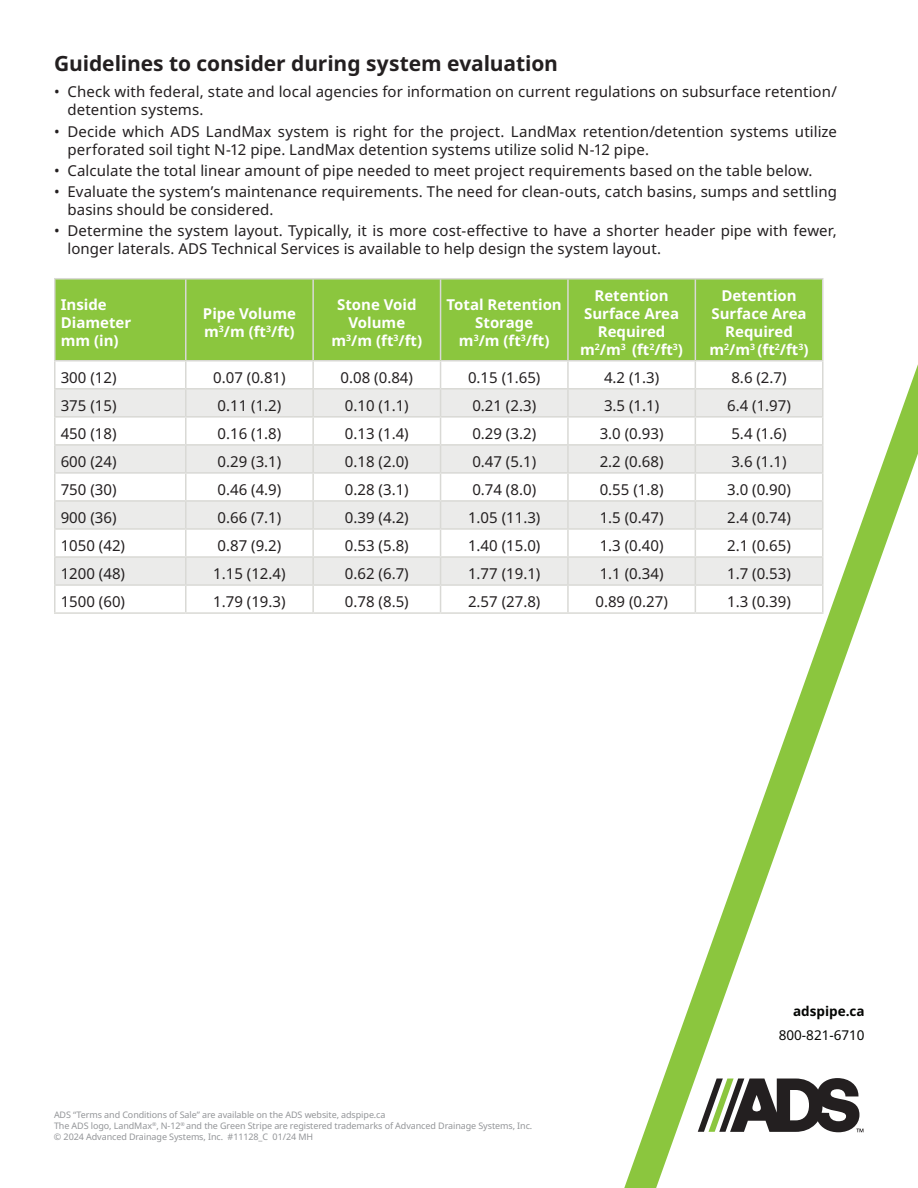
<style>
.page{position:relative;width:918px;height:1188px;background:#fff}
.page>*{position:absolute;margin:0;border:0;box-sizing:border-box;transform-origin:0 0}
.t1{font:700 21px "Noto Sans";letter-spacing:-.005em;color:#231f20}
.t2{font:15px/18px "Noto Sans";letter-spacing:.005em;color:#231f20}
.t3{font:700 15px/18px "Noto Sans";color:#fff;text-align:center}
.t4{font:13.5px "Noto Sans";color:#040503}
.t5{font:700 13.5px "Noto Sans";color:#040503}
.t6{font:9px/10.8px "Noto Sans";letter-spacing:-.01em;color:#939598}
</style>
<div class="page">
<svg style="left:624px;top:278px;width:294px;height:910px"></svg>
<div style="left:56px;top:279px;width:766px;height:81px;background:#8bc63e"></div>
<hr style="left:54px;top:278px;width:132px;height:1px;background:#d9d9d5">
<hr style="left:54px;top:279px;width:2px;height:81px;background:#d9d9d5">
<hr style="left:186px;top:278px;width:127px;height:1px;background:#d9d9d5">
<hr style="left:185px;top:279px;width:2px;height:81px;background:#d9d9d5">
<hr style="left:313px;top:278px;width:128px;height:1px;background:#d9d9d5">
<hr style="left:312px;top:279px;width:2px;height:81px;background:#d9d9d5">
<hr style="left:441px;top:278px;width:127px;height:1px;background:#d9d9d5">
<hr style="left:440px;top:279px;width:1px;height:81px;background:#d9d9d5">
<hr style="left:568px;top:278px;width:127px;height:1px;background:#d9d9d5">
<hr style="left:567px;top:279px;width:2px;height:81px;background:#d9d9d5">
<hr style="left:695px;top:278px;width:128px;height:1px;background:#d9d9d5">
<hr style="left:695px;top:279px;width:1px;height:81px;background:#d9d9d5">
<hr style="left:822px;top:279px;width:2px;height:81px;background:#d9d9d5">
<hr style="left:54px;top:360px;width:132px;height:2px;background:#d9d9d5">
<hr style="left:54px;top:362px;width:2px;height:26px;background:#d9d9d5">
<hr style="left:186px;top:360px;width:127px;height:2px;background:#d9d9d5">
<hr style="left:313px;top:360px;width:128px;height:2px;background:#d9d9d5">
<hr style="left:441px;top:360px;width:127px;height:2px;background:#d9d9d5">
<hr style="left:568px;top:360px;width:127px;height:2px;background:#d9d9d5">
<hr style="left:695px;top:360px;width:128px;height:2px;background:#d9d9d5">
<hr style="left:822px;top:362px;width:2px;height:26px;background:#d9d9d5">
<hr style="left:54px;top:388px;width:132px;height:2px;background:#d9d9d5">
<hr style="left:54px;top:390px;width:2px;height:26px;background:#d9d9d5">
<hr style="left:822px;top:390px;width:2px;height:26px;background:#d9d9d5">
<hr style="left:54px;top:416px;width:132px;height:2px;background:#d9d9d5">
<hr style="left:54px;top:418px;width:2px;height:26px;background:#d9d9d5">
<hr style="left:822px;top:418px;width:2px;height:26px;background:#d9d9d5">
<hr style="left:54px;top:444px;width:132px;height:2px;background:#d9d9d5">
<hr style="left:54px;top:446px;width:2px;height:26px;background:#d9d9d5">
<hr style="left:822px;top:446px;width:2px;height:26px;background:#d9d9d5">
<hr style="left:54px;top:472px;width:132px;height:2px;background:#d9d9d5">
<hr style="left:54px;top:474px;width:2px;height:26px;background:#d9d9d5">
<hr style="left:822px;top:474px;width:2px;height:26px;background:#d9d9d5">
<hr style="left:54px;top:500px;width:132px;height:2px;background:#d9d9d5">
<hr style="left:54px;top:502px;width:2px;height:26px;background:#d9d9d5">
<hr style="left:822px;top:502px;width:2px;height:26px;background:#d9d9d5">
<hr style="left:54px;top:528px;width:132px;height:2px;background:#d9d9d5">
<hr style="left:54px;top:530px;width:2px;height:26px;background:#d9d9d5">
<hr style="left:822px;top:530px;width:2px;height:26px;background:#d9d9d5">
<hr style="left:54px;top:556px;width:132px;height:2px;background:#d9d9d5">
<hr style="left:54px;top:558px;width:2px;height:26px;background:#d9d9d5">
<hr style="left:822px;top:558px;width:2px;height:26px;background:#d9d9d5">
<hr style="left:54px;top:584px;width:132px;height:2px;background:#d9d9d5">
<hr style="left:54px;top:586px;width:2px;height:26px;background:#d9d9d5">
<svg style="left:55px;top:362px;width:768px;height:250px"></svg>
<hr style="left:822px;top:586px;width:2px;height:26px;background:#d9d9d5">
<hr style="left:54px;top:612px;width:132px;height:2px;background:#d9d9d5">
<hr style="left:186px;top:612px;width:127px;height:2px;background:#d9d9d5">
<hr style="left:313px;top:612px;width:128px;height:2px;background:#d9d9d5">
<hr style="left:441px;top:612px;width:127px;height:2px;background:#d9d9d5">
<hr style="left:568px;top:612px;width:127px;height:2px;background:#d9d9d5">
<hr style="left:695px;top:612px;width:128px;height:2px;background:#d9d9d5">
<svg style="left:698px;top:1078px;width:165px;height:54px"></svg>
<h1 class="t1" style="left:54px;top:48px;width:506px">Guidelines to consider during system evaluation</h1>
<p class="t2" style="left:68px;top:83px;width:771px;text-indent:-14px">• Check with federal, state and local agencies for information on current regulations on subsurface retention/ detention systems.</p>
<p class="t2" style="left:68px;top:122px;width:771px;text-indent:-14px">• Decide which ADS LandMax system is right for the project. LandMax retention/detention systems utilize perforated soil tight N-12 pipe. LandMax detention systems utilize solid N-12 pipe.</p>
<p class="t2" style="left:54px;top:162px;width:760px">• Calculate the total linear amount of pipe needed to meet project requirements based on the table below.</p>
<p class="t2" style="left:68px;top:183px;width:771px;text-indent:-14px">• Evaluate the system’s maintenance requirements. The need for clean-outs, catch basins, sumps and settling basins should be considered.</p>
<p class="t2" style="left:68px;top:222px;width:771px;text-indent:-14px">• Determine the system layout. Typically, it is more cost-effective to have a shorter header pipe with fewer, longer laterals. ADS Technical Services is available to help design the system layout.</p>
<p class="t3" style="left:61px;top:296px;width:72px;text-align:left">Inside<br>Diameter mm (in)</p>
<p class="t3" style="left:203px;top:305px;width:95px;text-align:left">Pipe Volume m<sup>3</sup>/m (ft<sup>3</sup>/ft)</p>
<p class="t3" style="left:332px;top:296px;width:92px">Stone Void<br>Volume m<sup>3</sup>/m (ft<sup>3</sup>/ft)</p>
<p class="t3" style="left:447px;top:296px;width:117px">Total Retention<br>Storage<br>m<sup>3</sup>/m (ft<sup>3</sup>/ft)</p>
<p class="t3" style="left:580px;top:287px;width:104px">Retention<br>Surface Area<br>Required m<sup>2</sup>/m<sup>3</sup> (ft<sup>2</sup>/ft<sup>3</sup>)</p>
<p class="t3" style="left:710px;top:287px;width:100px">Detention<br>Surface Area<br>Required m<sup>2</sup>/m<sup>3</sup> (ft<sup>2</sup>/ft<sup>3</sup>)</p>
<p class="t2" style="left:61px;top:369px;width:57px">300 (12)</p>
<p class="t2" style="left:213px;top:369px;width:74px">0.07 (0.81)</p>
<p class="t2" style="left:341px;top:369px;width:74px">0.08 (0.84)</p>
<p class="t2" style="left:468px;top:369px;width:74px">0.15 (1.65)</p>
<p class="t2" style="left:604px;top:369px;width:57px">4.2 (1.3)</p>
<p class="t2" style="left:731px;top:369px;width:57px">8.6 (2.7)</p>
<p class="t2" style="left:61px;top:397px;width:57px">375 (15)</p>
<p class="t2" style="left:218px;top:397px;width:65px">0.11 (1.2)</p>
<p class="t2" style="left:345px;top:397px;width:65px">0.10 (1.1)</p>
<p class="t2" style="left:472px;top:397px;width:65px">0.21 (2.3)</p>
<p class="t2" style="left:604px;top:397px;width:57px">3.5 (1.1)</p>
<p class="t2" style="left:727px;top:397px;width:65px">6.4 (1.97)</p>
<p class="t2" style="left:61px;top:425px;width:57px">450 (18)</p>
<p class="t2" style="left:218px;top:425px;width:65px">0.16 (1.8)</p>
<p class="t2" style="left:345px;top:425px;width:65px">0.13 (1.4)</p>
<p class="t2" style="left:472px;top:425px;width:65px">0.29 (3.2)</p>
<p class="t2" style="left:600px;top:425px;width:65px">3.0 (0.93)</p>
<p class="t2" style="left:731px;top:425px;width:57px">5.4 (1.6)</p>
<p class="t2" style="left:61px;top:453px;width:57px">600 (24)</p>
<p class="t2" style="left:218px;top:453px;width:65px">0.29 (3.1)</p>
<p class="t2" style="left:345px;top:453px;width:65px">0.18 (2.0)</p>
<p class="t2" style="left:472px;top:453px;width:65px">0.47 (5.1)</p>
<p class="t2" style="left:600px;top:453px;width:65px">2.2 (0.68)</p>
<p class="t2" style="left:731px;top:453px;width:57px">3.6 (1.1)</p>
<p class="t2" style="left:61px;top:481px;width:57px">750 (30)</p>
<p class="t2" style="left:218px;top:481px;width:65px">0.46 (4.9)</p>
<p class="t2" style="left:345px;top:481px;width:65px">0.28 (3.1)</p>
<p class="t2" style="left:472px;top:481px;width:65px">0.74 (8.0)</p>
<p class="t2" style="left:600px;top:481px;width:65px">0.55 (1.8)</p>
<p class="t2" style="left:727px;top:481px;width:65px">3.0 (0.90)</p>
<p class="t2" style="left:61px;top:509px;width:57px">900 (36)</p>
<p class="t2" style="left:218px;top:509px;width:65px">0.66 (7.1)</p>
<p class="t2" style="left:345px;top:509px;width:65px">0.39 (4.2)</p>
<p class="t2" style="left:468px;top:509px;width:74px">1.05 (11.3)</p>
<p class="t2" style="left:600px;top:509px;width:65px">1.5 (0.47)</p>
<p class="t2" style="left:727px;top:509px;width:65px">2.4 (0.74)</p>
<p class="t2" style="left:61px;top:537px;width:66px">1050 (42)</p>
<p class="t2" style="left:218px;top:537px;width:65px">0.87 (9.2)</p>
<p class="t2" style="left:345px;top:537px;width:65px">0.53 (5.8)</p>
<p class="t2" style="left:468px;top:537px;width:74px">1.40 (15.0)</p>
<p class="t2" style="left:600px;top:537px;width:65px">1.3 (0.40)</p>
<p class="t2" style="left:727px;top:537px;width:65px">2.1 (0.65)</p>
<p class="t2" style="left:61px;top:565px;width:66px">1200 (48)</p>
<p class="t2" style="left:213px;top:565px;width:74px">1.15 (12.4)</p>
<p class="t2" style="left:345px;top:565px;width:65px">0.62 (6.7)</p>
<p class="t2" style="left:468px;top:565px;width:74px">1.77 (19.1)</p>
<p class="t2" style="left:600px;top:565px;width:65px">1.1 (0.34)</p>
<p class="t2" style="left:727px;top:565px;width:65px">1.7 (0.53)</p>
<p class="t2" style="left:61px;top:593px;width:66px">1500 (60)</p>
<p class="t2" style="left:213px;top:593px;width:74px">1.79 (19.3)</p>
<p class="t2" style="left:345px;top:593px;width:65px">0.78 (8.5)</p>
<p class="t2" style="left:468px;top:593px;width:74px">2.57 (27.8)</p>
<p class="t2" style="left:595px;top:593px;width:74px">0.89 (0.27)</p>
<p class="t2" style="left:727px;top:593px;width:65px">1.3 (0.39)</p>
<p class="t6" style="left:54px;top:1110px;width:480px">ADS “Terms and Conditions of Sale” are available on the ADS website, adspipe.ca<br>The ADS logo, LandMax<sup>®</sup>, N-12<sup>®</sup> and the Green Stripe are registered trademarks of Advanced Drainage Systems, Inc. © 2024 Advanced Drainage Systems, Inc. #11128_C 01/24 MH</p>
<p class="t5" style="left:793px;top:1001px;width:73px">adspipe.ca</p>
<p class="t4" style="left:779px;top:1025px;width:87px">800-821-6710</p>
</div>
